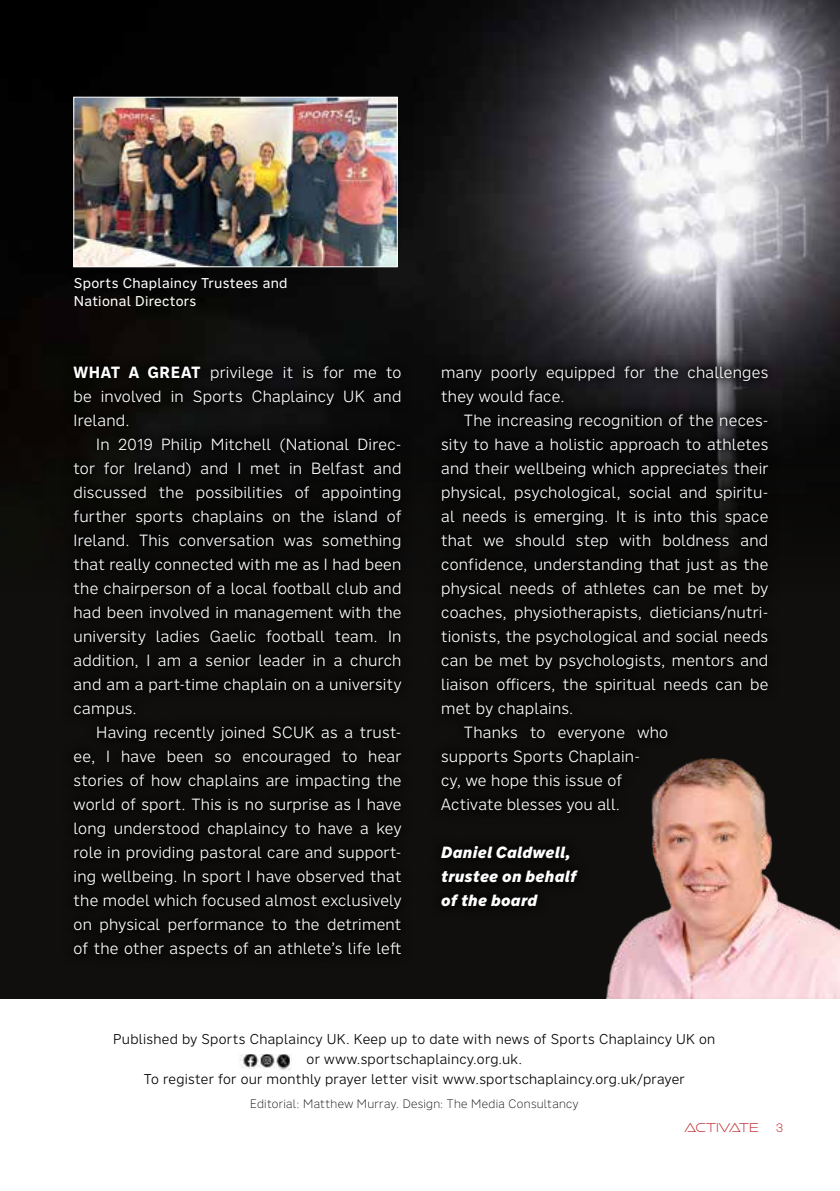
<style>
.page{position:relative;width:840px;height:1191px;background:#fff}
.page>*{position:absolute;margin:0;border:0;box-sizing:border-box;transform-origin:0 0}
.t1{font:300 16px/24px "Nort";letter-spacing:.01em;color:#fff;text-align:justify}
.t2{font:italic 900 16px/24px "Nort";letter-spacing:.015em;color:#fff}
.t3{font:300 14px/20px "Nort";letter-spacing:.02em;color:#000;text-align:center}
.t4{font:14px/18px "Nort";letter-spacing:.02em;color:#fff}
.t5{font:13.2px "Ethnocentric El";letter-spacing:.02em;color:#bd2126;scale:.91 1}
.t6{font:200 12px "Nort";letter-spacing:.025em;color:#000}
.t7{font:300 12px "Korolev Rounded";color:#bd2126}
.s1{font-weight:700}
</style>
<div class="page">
<div style="left:0;top:0;width:839px;height:998px;background:#100f0d"></div>
<img style="left:0;top:0;width:839px;height:413px">
<img style="left:240px;top:1054px;width:34px;height:14px">
<img style="left:276px;top:1054px;width:15px;height:16px">
<div style="left:61px;top:353px;width:718px;height:616px;background:#0a0a09"></div>
<img style="left:75px;top:99px;width:320px;height:166px">
<div style="left:73px;top:97px;width:324px;height:170px;border:1px solid #fff"></div>
<img style="left:606px;top:757px;width:233px;height:241px">
<p class="t4" style="left:74px;top:274px;width:215px">Sports Chaplaincy Trustees and<br>National Directors</p>
<p class="t1" style="left:73px;top:360px;width:329px"><span class="s1">WHAT A GREAT</span> privilege it is for me to be involved in Sports Chaplaincy UK and Ireland.</p>
<p class="t1" style="left:73px;top:432px;width:329px;text-indent:23px">In 2019 Philip Mitchell (National Direc&shy;tor for Ireland) and I met in Belfast and discussed the possibilities of appointing further sports chaplains on the island of Ireland. This conversation was something that really connected with me as I had been the chairperson of a local football club and had been involved in management with the university ladies Gaelic football team. In addition, I am a senior leader in a church and am a part-time chaplain on a university campus.</p>
<p class="t1" style="left:73px;top:720px;width:329px;text-indent:23px">Having recently joined SCUK as a trust&shy;ee, I have been so encouraged to hear stories of how chaplains are impacting the world of sport. This is no surprise as I have long understood chaplaincy to have a key role in providing pastoral care and support&shy;ing wellbeing. In sport I have observed that the model which focused almost exclusively on physical performance to the detriment of the other aspects of an athlete’s life left</p>
<p class="t1" style="left:441px;top:359px;width:328px">many poorly equipped for the challenges they would face.</p>
<p class="t1" style="left:463px;top:407px;width:306px">The increasing recognition of the neces-</p>
<p class="t1" style="left:441px;top:431px;width:328px">sity to have a holistic approach to athletes</p>
<p class="t1" style="left:441px;top:455px;width:328px">and their wellbeing which appreciates their</p>
<p class="t1" style="left:441px;top:479px;width:328px">physical, psychological, social and spiritu-</p>
<p class="t1" style="left:441px;top:503px;width:328px">al needs is emerging. It is into this space</p>
<p class="t1" style="left:441px;top:527px;width:328px">that we should step with boldness and</p>
<p class="t1" style="left:441px;top:551px;width:328px">confidence, understanding that just as the</p>
<p class="t1" style="left:441px;top:575px;width:328px">physical needs of athletes can be met by</p>
<p class="t1" style="left:441px;top:599px;width:328px">coaches, physiotherapists, dieticians/nutri-</p>
<p class="t1" style="left:441px;top:623px;width:328px">tionists, the psychological and social needs</p>
<p class="t1" style="left:441px;top:647px;width:328px">can be met by psychologists, mentors and</p>
<p class="t1" style="left:441px;top:671px;width:328px">liaison officers, the spiritual needs can be</p>
<p class="t1" style="left:441px;top:695px;width:134px">met by chaplains.</p>
<p class="t1" style="left:463px;top:719px;width:206px">Thanks to everyone who</p>
<p class="t1" style="left:441px;top:743px;width:200px">supports Sports Chaplain-</p>
<p class="t1" style="left:441px;top:767px;width:182px">cy, we hope this issue of</p>
<p class="t1" style="left:441px;top:791px;width:180px">Activate blesses you all.</p>
<p class="t2" style="left:441px;top:840px;width:137px">Daniel Caldwell, trustee on behalf of the board</p>
<p class="t3" style="left:113px;top:1028px;width:603px">Published by Sports Chaplaincy UK. Keep up to date with news of Sports Chaplaincy UK on or www.sportschaplaincy.org.uk.<br>To register for our monthly prayer letter visit www.sportschaplaincy.org.uk/prayer</p>
<p class="t6" style="left:250px;top:1095px;width:329px">Editorial: Matthew Murray. Design: The Media Consultancy</p>
<p class="t5" style="left:684px;top:1119px;width:83px">ACTIVATE</p>
<p class="t7" style="left:775px;top:1120px;width:8px">3</p>
</div>
